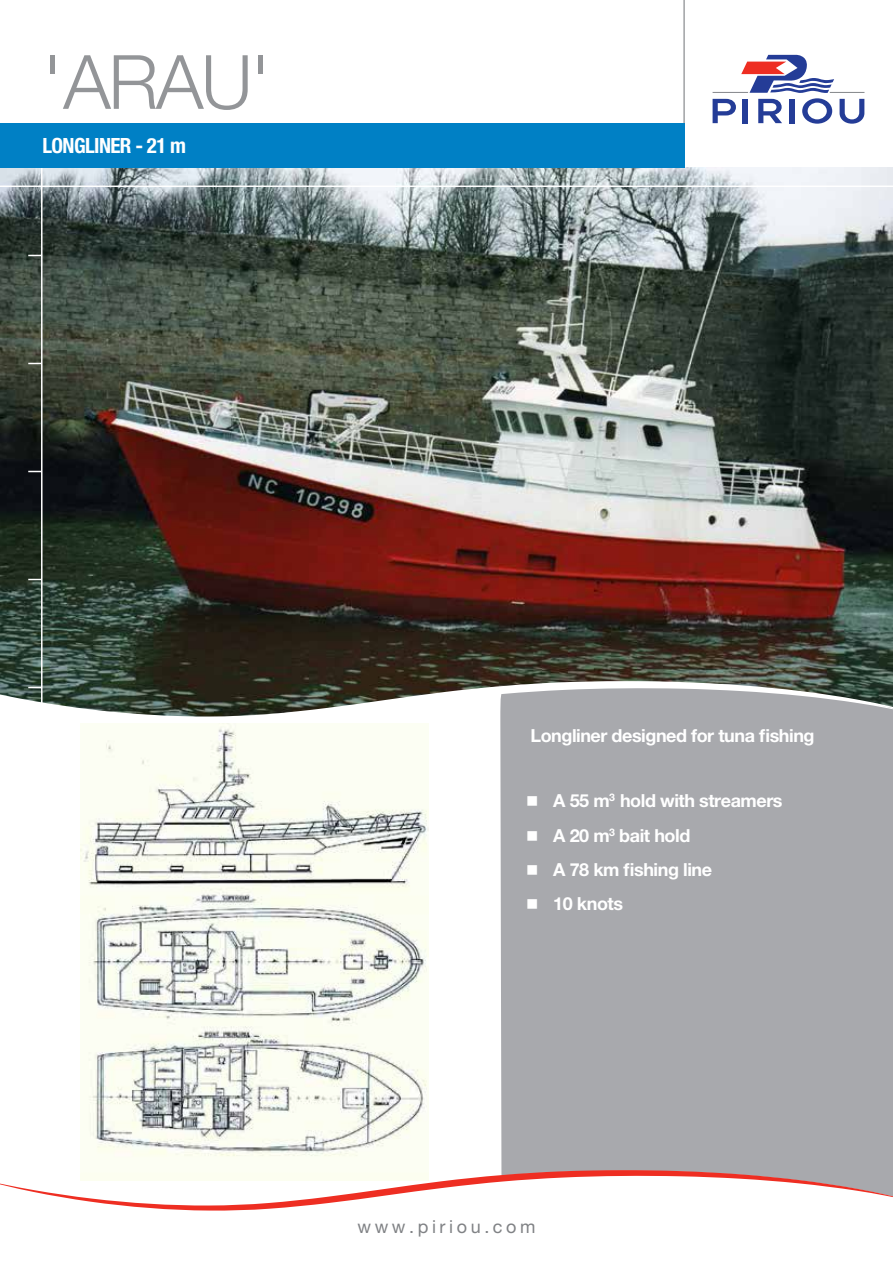
<style>
.page{position:relative;width:893px;height:1263px;background:#fff}
.page>*{position:absolute;margin:0;border:0;box-sizing:border-box;transform-origin:0 0}
.t1{font:300 75px "Helvetica Neue LT Pro";color:#939598}
.t2{font:700 condensed 21px "Helvetica Neue LT Pro";letter-spacing:-.03em;color:#fff}
.t3{font:700 18px/34.3px "Helvetica Neue LT Pro";letter-spacing:-.025em;color:#fff}
.t4{font:18px "Helvetica Neue LT Pro";letter-spacing:.2em;color:#808285}
</style>
<div class="page">
<div style="left:500px;top:909px;width:393px;height:261px;background:#a8a9ad"></div>
<svg style="left:0;top:1170px;width:893px;height:41px"></svg>
<svg style="left:713px;top:55px;width:151px;height:69px"></svg>
<hr style="left:683px;top:0;width:2px;height:168px;background:#808285">
<img style="left:81px;top:909px;width:347px;height:271px">
<div style="left:0;top:123px;width:685px;height:45px;background:#0080c5"></div>
<img style="left:0;top:167px;width:893px;height:742px">
<h1 class="t1" style="left:43px;top:36px;width:230px">'ARAU'</h1>
<p class="t2" style="left:43px;top:133px;width:145px">LONGLINER - 21 M</p>
<p class="t3" style="left:530px;top:718px;width:286px">Longliner designed for tuna fishing</p>
<p class="t3" style="left:553px;top:783px;width:231px">A 55 m<sup>3</sup> hold with streamers<br>A 20 m<sup>3</sup> bait hold<br>A 78 km fishing line<br>10 knots</p>
<p class="t4" style="left:357px;top:1216px;width:180px">www.piriou.com</p>
</div>
